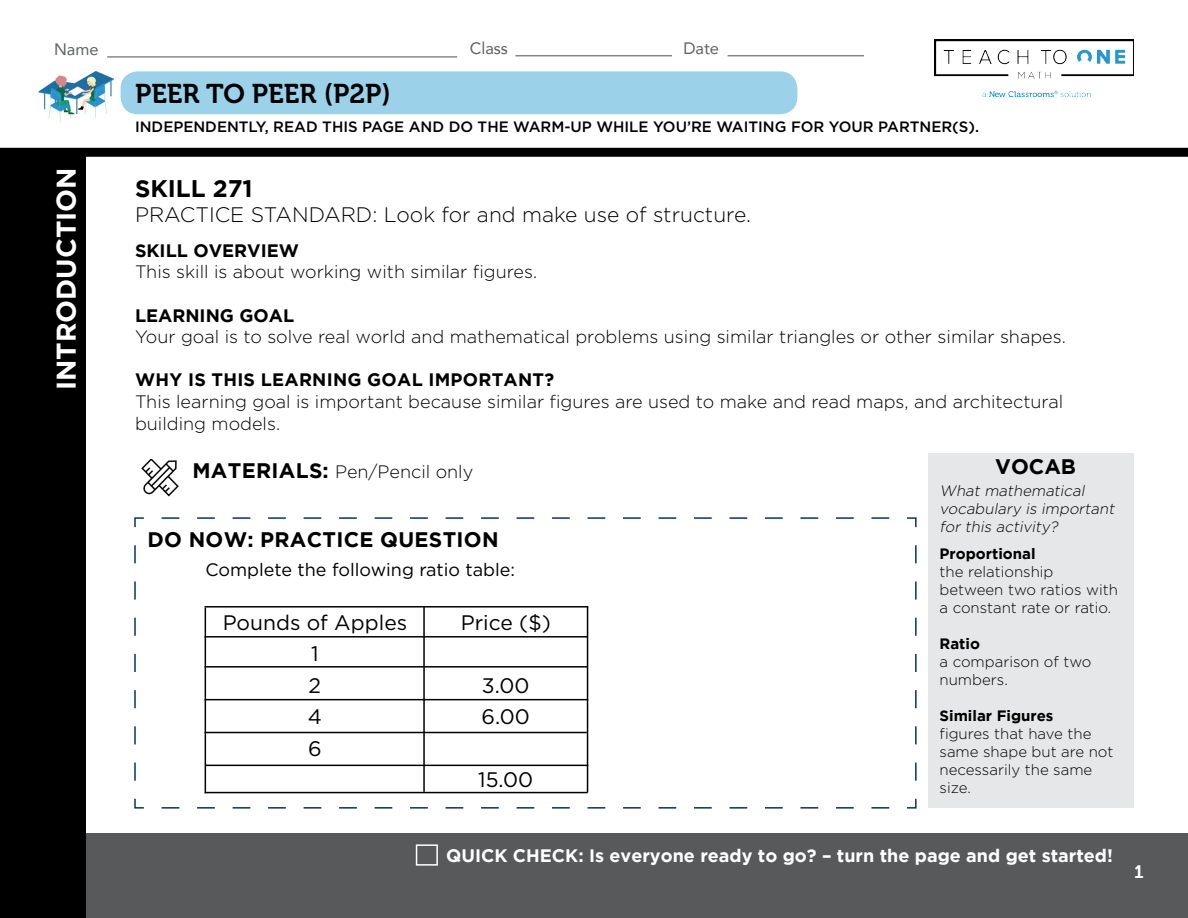
<style>
.page{position:relative;width:1188px;height:918px;background:#fff}
.page>*{position:absolute;margin:0;border:0;box-sizing:border-box;transform-origin:0 0}
.t1{font:27px "Museo 700";color:#000}
.t2{font:700 27px "Gotham";color:#fff}
.t3{font:700 24px "Gotham";color:#000}
.t4{font:300 21px "Gotham";color:#000}
.t5{font:21px/31.5px "Gotham";color:#000;text-align:center}
.t6{font:700 21px "Gotham";letter-spacing:.015em;color:#000}
.t7{font:300 18px/21.6px "Gotham";color:#000}
.t8{font:700 18px "Gotham";color:#fff}
.t9{font:700 18px "Gotham";letter-spacing:.015em;color:#000}
.t10{font:18px "Gotham";color:#000}
.t11{font:18px "Museo 700";color:#fff}
.t12{font:16.5px "Avenir";color:#5f6163}
.t13{font:300 15px/18px "Gotham";color:#000}
.t14{font:500 15px "Gotham";color:#000}
.t15{font:italic 300 15px/18px "Gotham";color:#000}
.t16{font:700 15px "Gotham";color:#000}
.s1{font-weight:700;font-size:21px}
</style>
<div class="page">
<div style="left:0;top:833px;width:1188px;height:85px;background:#58595b"></div>
<div style="left:121px;top:72px;width:676px;height:42px;background:#9bd1e9;border-radius:16px"></div>
<div style="left:121px;top:71px;width:676px;height:43px;border:2px solid #2199ce;border-radius:16px"></div>
<hr style="left:107px;top:56px;width:350px;height:1px;background:#5f6163">
<hr style="left:515px;top:55px;width:157px;height:1px;background:#5f6163">
<hr style="left:728px;top:55px;width:136px;height:1px;background:#5f6163">
<img style="left:934px;top:39px;width:200px;height:57px">
<div style="left:0;top:148px;width:85px;height:770px;background:#000"></div>
<div style="left:0;top:148px;width:1188px;height:9px;background:#000"></div>
<div style="left:929px;top:454px;width:205px;height:354px;background:#e6e7e8"></div>
<svg style="left:134px;top:517px;width:783px;height:292px"></svg>
<img style="left:141px;top:459px;width:38px;height:38px">
<div style="left:416px;top:844px;width:22px;height:22px;border:2px solid #fff"></div>
<hr style="left:205px;top:608px;width:1px;height:185px;background:#000">
<hr style="left:205px;top:606px;width:383px;height:2px;background:#000">
<hr style="left:205px;top:636px;width:383px;height:2px;background:#000">
<hr style="left:205px;top:666px;width:383px;height:2px;background:#000">
<hr style="left:205px;top:699px;width:383px;height:1px;background:#000">
<hr style="left:205px;top:732px;width:382px;height:1px;background:#000">
<hr style="left:205px;top:765px;width:383px;height:1px;background:#000">
<hr style="left:205px;top:792px;width:383px;height:1px;background:#000">
<hr style="left:587px;top:607px;width:1px;height:186px;background:#000">
<hr style="left:423px;top:606px;width:2px;height:186px;background:#000">
<img style="left:38px;top:71px;width:75px;height:52px">
<p class="t12" style="left:54px;top:36px;width:46px">Name</p>
<p class="t12" style="left:470px;top:35px;width:40px">Class</p>
<p class="t12" style="left:683px;top:35px;width:37px">Date</p>
<h1 class="t1" style="left:135px;top:79px;width:258px">PEER TO PEER (P2P)</h1>
<p class="t14" style="left:135px;top:117px;width:846px">INDEPENDENTLY, READ THIS PAGE AND DO THE WARM-UP WHILE YOU’RE WAITING FOR YOUR PARTNER(S).</p>
<h1 class="t2" style="left:51px;top:390px;width:224px;rotate:-90deg">INTRODUCTION</h1>
<h2 class="t3" style="left:135px;top:174px;width:119px">SKILL 271</h2>
<p class="t4" style="left:135px;top:203px;width:618px">PRACTICE STANDARD: Look for and make use of structure.</p>
<p class="t9" style="left:135px;top:240px;width:166px">SKILL OVERVIEW</p>
<p class="t7" style="left:135px;top:261px;width:404px">This skill is about working with similar figures.</p>
<p class="t9" style="left:135px;top:305px;width:161px">LEARNING GOAL</p>
<p class="t7" style="left:135px;top:326px;width:932px">Your goal is to solve real world and mathematical problems using similar triangles or other similar shapes.</p>
<p class="t9" style="left:135px;top:370px;width:421px">WHY IS THIS LEARNING GOAL IMPORTANT?</p>
<p class="t7" style="left:135px;top:391px;width:930px">This learning goal is important because similar figures are used to make and read maps, and architectural building models.</p>
<p class="t6" style="left:995px;top:455px;width:82px">VOCAB</p>
<p class="t15" style="left:940px;top:481px;width:179px">What mathematical vocabulary is important for this activity?</p>
<p class="t16" style="left:940px;top:545px;width:98px">Proportional</p>
<p class="t13" style="left:940px;top:562px;width:180px">the relationship between two ratios with a constant rate or ratio.</p>
<p class="t16" style="left:940px;top:635px;width:42px">Ratio</p>
<p class="t13" style="left:940px;top:652px;width:153px">a comparison of two numbers.</p>
<p class="t16" style="left:940px;top:707px;width:115px">Similar Figures</p>
<p class="t13" style="left:940px;top:724px;width:175px">figures that have the same shape but are not necessarily the same size.</p>
<p class="t7" style="left:192px;top:460px;width:282px"><span class="s1">MATERIALS:</span> Pen/Pencil only</p>
<p class="t6" style="left:148px;top:528px;width:353px">DO NOW: PRACTICE QUESTION</p>
<p class="t10" style="left:205px;top:560px;width:311px">Complete the following ratio table:</p>
<p class="t5" style="left:223px;top:606px;width:186px">Pounds of Apples<br>1<br>2<br>4<br>6</p>
<p class="t5" style="left:461px;top:606px;width:92px">Price ($)</p>
<p class="t5" style="left:482px;top:669px;width:50px;text-align:left">3.00<br>6.00</p>
<p class="t5" style="left:478px;top:764px;width:57px">15.00</p>
<p class="t8" style="left:446px;top:845px;width:668px">QUICK CHECK: Is everyone ready to go? – turn the page and get started!</p>
<p class="t11" style="left:1134px;top:861px;width:11px">1</p>
</div>
